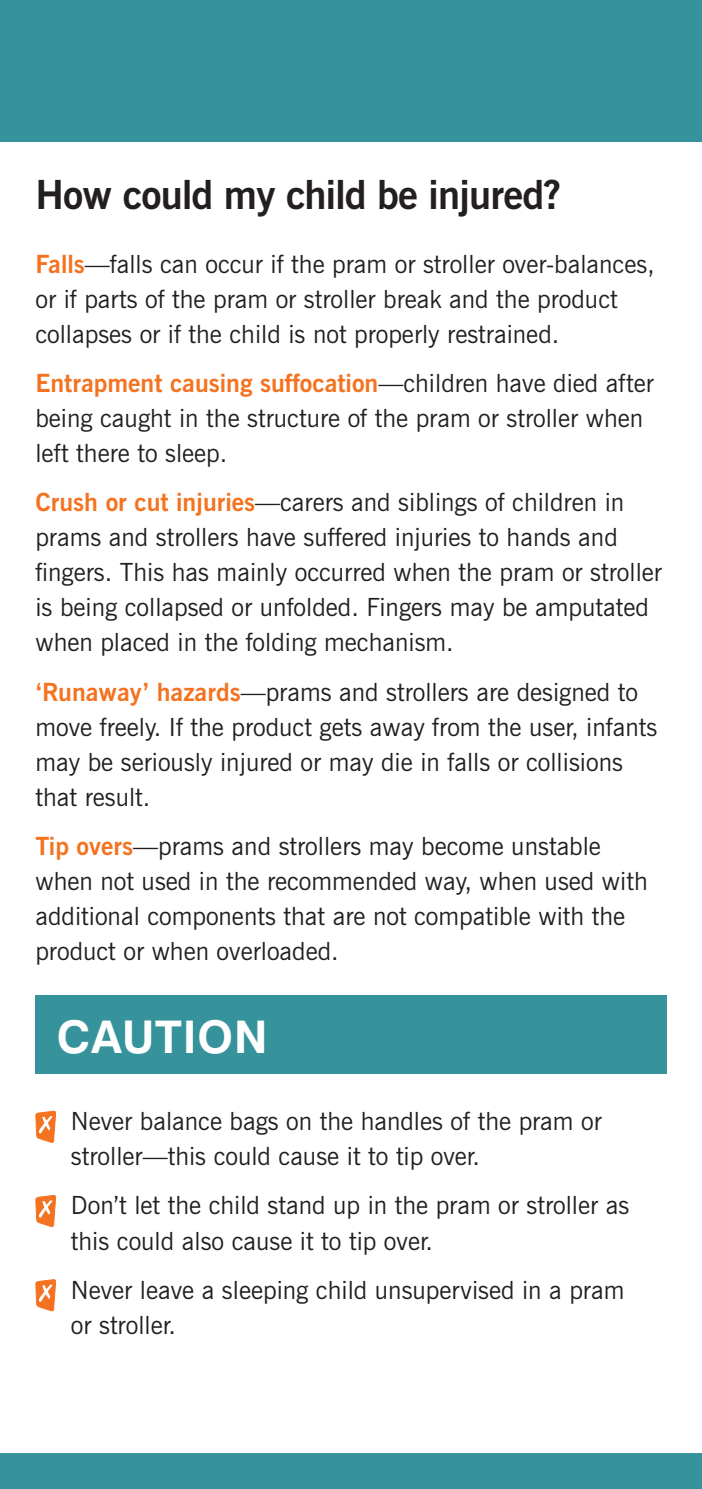
<style>
.page{position:relative;width:702px;height:1489px;background:#fff}
.page>*{position:absolute;margin:0;border:0;box-sizing:border-box;transform-origin:0 0}
.t1{font:700 45px "Swiss 721 BT";letter-spacing:.02em;color:#fff}
.t2{font:700 40px "News Gothic BT";letter-spacing:-.02em;color:#231f20}
.t3{font:25px/35px "News Gothic BT";color:#231f20}
.s1{font-weight:700;color:#f47321}
</style>
<div class="page">
<div style="left:0;top:0;width:702px;height:142px;background:#37939b"></div>
<div style="left:35px;top:995px;width:631px;height:78px;background:#37939b"></div>
<svg style="left:35px;top:1110px;width:21px;height:33px"></svg>
<svg style="left:35px;top:1195px;width:21px;height:33px"></svg>
<svg style="left:35px;top:1279px;width:21px;height:33px"></svg>
<div style="left:0;top:1453px;width:702px;height:35px;background:#37939b"></div>
<h2 class="t2" style="left:35px;top:180px;width:527px">How could my child be injured?</h2>
<p class="t3" style="left:35px;top:249px;width:621px"><span class="s1">Falls</span>—falls can occur if the pram or stroller over-balances, or if parts of the pram or stroller break and the product collapses or if the child is not properly restrained.</p>
<p class="t3" style="left:35px;top:368px;width:619px"><span class="s1">Entrapment causing suffocation</span>—children have died after being caught in the structure of the pram or stroller when left there to sleep.</p>
<p class="t3" style="left:35px;top:487px;width:628px"><span class="s1">Crush or cut injuries</span>—carers and siblings of children in prams and strollers have suffered injuries to hands and fingers. This has mainly occurred when the pram or stroller is being collapsed or unfolded. Fingers may be amputated when placed in the folding mechanism.</p>
<p class="t3" style="left:35px;top:677px;width:623px"><span class="s1">‘Runaway’ hazards</span>—prams and strollers are designed to move freely. If the product gets away from the user, infants may be seriously injured or may die in falls or collisions that result.</p>
<p class="t3" style="left:35px;top:831px;width:614px"><span class="s1">Tip overs</span>—prams and strollers may become unstable when not used in the recommended way, when used with additional components that are not compatible with the product or when overloaded.</p>
<h1 class="t1" style="left:57px;top:1014px;width:212px">CAUTION</h1>
<p class="t3" style="left:71px;top:1106px;width:532px">Never balance bags on the handles of the pram or stroller—this could cause it to tip over.</p>
<p class="t3" style="left:71px;top:1190px;width:560px">Don’t let the child stand up in the pram or stroller as this could also cause it to tip over.</p>
<p class="t3" style="left:71px;top:1275px;width:555px">Never leave a sleeping child unsupervised in a pram or stroller.</p>
</div>
